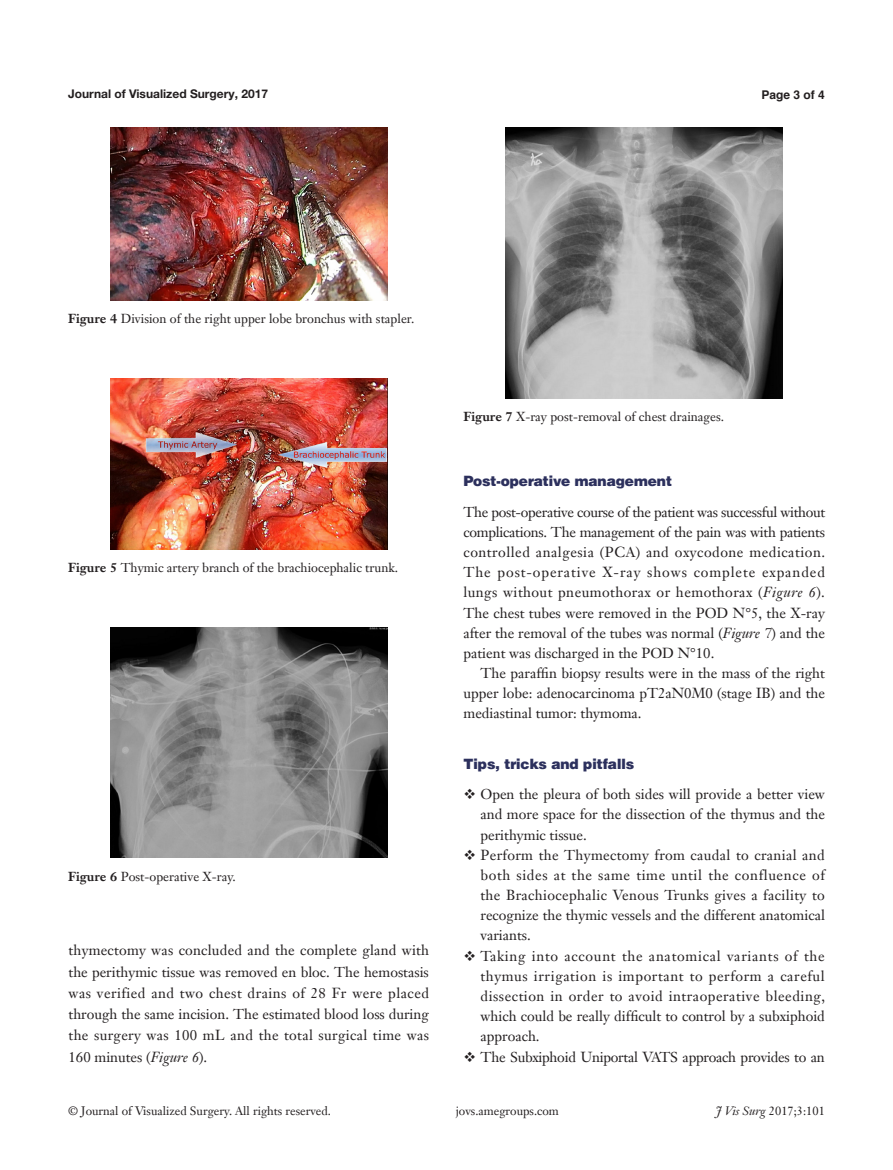
<style>
.page{position:relative;width:893px;height:1170px;background:#fff}
.page>*{position:absolute;margin:0;border:0;box-sizing:border-box;transform-origin:0 0}
.t1{font:14.25px/20.1px "Janson Text LT";color:#231f20;text-align:justify}
.t2{font:14.25px "Janson Text LT";letter-spacing:-.02em;color:#231f20}
.t3{font:900 14.25px "Helvetica";color:#2c305d}
.t4{font:12.75px "Janson Text LT";color:#231f20}
.t5{font:12px "Janson Text LT";color:#231f20}
.t6{font:700 12px "Helvetica Neue LT Pro";color:#231f20}
.t7{font:700 12px "Helvetica";color:#231f20}
.s1{font-weight:700}
.s2{font-style:italic}
</style>
<div class="page">
<img style="left:111px;top:128px;width:276px;height:172px">
<img style="left:111px;top:378px;width:276px;height:171px">
<img style="left:111px;top:627px;width:276px;height:230px">
<img style="left:506px;top:128px;width:276px;height:270px">
<p class="t6" style="left:68px;top:86px;width:202px">Journal of Visualized Surgery, 2017</p>
<p class="t7" style="left:762px;top:85px;width:65px">Page 3 of 4</p>
<p class="t4" style="left:68px;top:310px;width:348px"><span class="s1">Figure 4</span> Division of the right upper lobe bronchus with stapler.</p>
<p class="t4" style="left:68px;top:559px;width:332px"><span class="s1">Figure 5</span> Thymic artery branch of the brachiocephalic trunk.</p>
<p class="t4" style="left:68px;top:868px;width:169px"><span class="s1">Figure 6</span> Post-operative X-ray.</p>
<p class="t1" style="left:69px;top:939px;width:362px;line-height:21.3px">thymectomy was concluded and the complete gland with the perithymic tissue was removed en bloc. The hemostasis was verified and two chest drains of 28 Fr were placed through the same incision. The estimated blood loss during the surgery was 100 mL and the total surgical time was 160 minutes (<span class="s2">Figure 6</span>).</p>
<p class="t4" style="left:463px;top:409px;width:262px"><span class="s1">Figure 7</span> X-ray post-removal of chest drainages.</p>
<p class="t3" style="left:463px;top:471px;width:210px">Post-operative management</p>
<p class="t1" style="left:463px;top:501px;width:363px">The post-operative course of the patient was successful without complications. The management of the pain was with patients controlled analgesia (PCA) and oxycodone medication.<br>The post-operative X-ray shows complete expanded lungs without pneumothorax or hemothorax (<span class="s2">Figure 6</span>).<br>The chest tubes were removed in the POD N°5, the X-ray after the removal of the tubes was normal (<span class="s2">Figure 7</span>) and the patient was discharged in the POD N°10.</p>
<p class="t1" style="left:463px;top:663px;width:363px;text-indent:17px">The paraffin biopsy results were in the mass of the right upper lobe: adenocarcinoma pT2aN0M0 (stage IB) and the mediastinal tumor: thymoma.</p>
<p class="t3" style="left:463px;top:754px;width:172px">Tips, tricks and pitfalls</p>
<p class="t1" style="left:480px;top:784px;width:346px;text-indent:-17px">❖ Open the pleura of both sides will provide a better view and more space for the dissection of the thymus and the perithymic tissue.</p>
<p class="t1" style="left:480px;top:844px;width:346px;text-indent:-17px">❖ Perform the Thymectomy from caudal to cranial and both sides at the same time until the confluence of the Brachiocephalic Venous Trunks gives a facility to recognize the thymic vessels and the different anatomical variants.</p>
<p class="t1" style="left:480px;top:945px;width:346px;text-indent:-17px">❖ Taking into account the anatomical variants of the thymus irrigation is important to perform a careful dissection in order to avoid intraoperative bleeding, which could be really difficult to control by a subxiphoid approach.</p>
<p class="t2" style="left:463px;top:1047px;width:363px">❖ The Subxiphoid Uniportal VATS approach provides to an</p>
<p class="t5" style="left:68px;top:1103px;width:264px">© Journal of Visualized Surgery. All rights reserved.</p>
<p class="t5" style="left:456px;top:1103px;width:105px">jovs.amegroups.com</p>
<p class="t5" style="left:716px;top:1103px;width:111px"><span class="s2">J Vis Surg</span> 2017;3:101</p>
</div>
